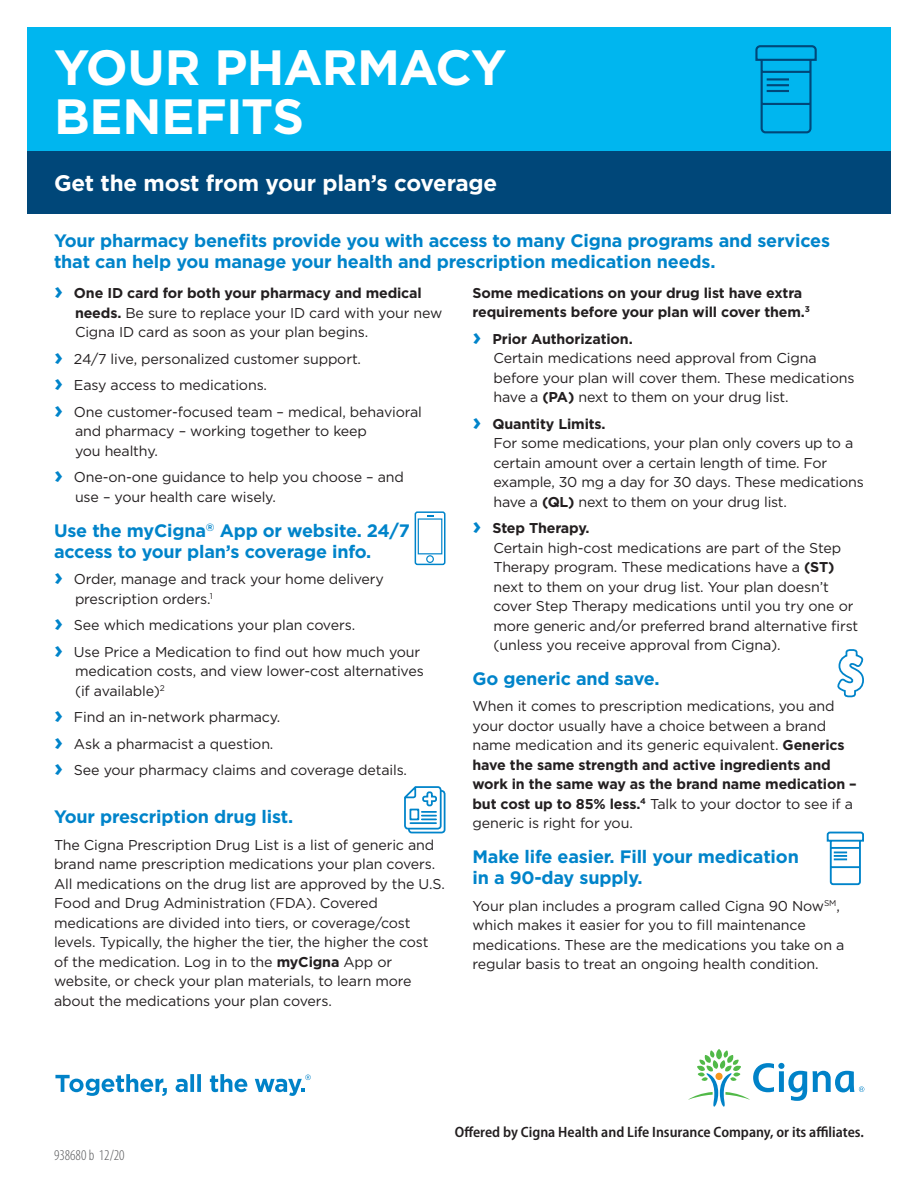
<style>
.page{position:relative;width:918px;height:1188px;background:#fff}
.page>*{position:absolute;margin:0;border:0;box-sizing:border-box;transform-origin:0 0}
.Headline_bold_40_45{font:700 49.5px/49.5px "Gotham";letter-spacing:-.015em;color:#fff}
.Subheadline_bold_14{font:700 22.5px "Gotham";letter-spacing:-.01em;color:#fff}
.Bullet_copy_book_9_5{font:700 18px/21px "Gotham";letter-spacing:-.01em;color:#0084ca}
.Body_copy__book_9_5{font:700 18px/21px "Gotham";letter-spacing:-.01em;color:#0084ca}
.Offered_by_legal{font:600 semi-condensed 15px "Myriad Pro";color:#231f20}
.Legal_copy_Cat{font:300 condensed 15px "Myriad Pro";color:#57585a}
.Bullet_copy_book_9_5-2{font:14.25px/19.5px "Gotham";letter-spacing:-.01em;color:#231f20}
.Body_copy__book_9_5-2{font:14.25px/19.5px "Gotham";letter-spacing:-.01em;color:#231f20}
.Body_copy__book_9_5-3{font:700 14.25px/19.5px "Gotham";letter-spacing:-.01em;color:#231f20}
.s1{font-weight:700;font-size:24px;color:#0084ca}
.s2{font-weight:700}
</style>
<div class="page">
<div style="left:27px;top:27px;width:864px;height:187px;background:#00b6ef"></div>
<div style="left:27px;top:152px;width:864px;height:62px;background:#004779"></div>
<svg style="left:404px;top:786px;width:42px;height:48px"></svg>
<svg style="left:755px;top:45px;width:62px;height:89px"></svg>
<svg style="left:837px;top:649px;width:27px;height:49px"></svg>
<div style="left:415px;top:511px;width:31px;height:54px;border:2px solid #0084ca;border-radius:2px"></div>
<svg style="left:417px;top:515px;width:26px;height:49px"></svg>
<svg style="left:55px;top:1074px;width:112px;height:22px"></svg>
<svg style="left:176px;top:1074px;width:25px;height:18px"></svg>
<svg style="left:210px;top:1074px;width:37px;height:18px"></svg>
<svg style="left:255px;top:1075px;width:56px;height:21px"></svg>
<svg style="left:688px;top:1049px;width:176px;height:58px"></svg>
<svg style="left:826px;top:831px;width:38px;height:55px"></svg>
<p class="Headline_bold_40_45" style="left:54px;top:41px;width:454px">YOUR PHARMACY<br>BENEFITS</p>
<p class="Subheadline_bold_14" style="left:54px;top:170px;width:445px">Get the most from your plan’s coverage</p>
<p class="Body_copy__book_9_5" style="left:54px;top:230px;width:778px">Your pharmacy benefits provide you with access to many Cigna programs and services that can help you manage your health and prescription medication needs.</p>
<p class="Bullet_copy_book_9_5-2" style="left:75px;top:283px;width:369px;text-indent:-21px"><span class="s1">›</span> <span class="s2">One ID card for both your pharmacy and medical needs.</span> Be sure to replace your ID card with your new<br>Cigna ID card as soon as your plan begins.</p>
<p class="Bullet_copy_book_9_5-2" style="left:54px;top:349px;width:309px"><span class="s1">›</span> 24/7 live, personalized customer support.</p>
<p class="Bullet_copy_book_9_5-2" style="left:54px;top:375px;width:215px"><span class="s1">›</span> Easy access to medications.</p>
<p class="Bullet_copy_book_9_5-2" style="left:75px;top:402px;width:349px;text-indent:-21px"><span class="s1">›</span> One customer-focused team – medical, behavioral and pharmacy – working together to keep<br>you healthy.</p>
<p class="Bullet_copy_book_9_5-2" style="left:75px;top:467px;width:330px;text-indent:-21px"><span class="s1">›</span> One-on-one guidance to help you choose – and use – your health care wisely.</p>
<p class="Bullet_copy_book_9_5" style="left:54px;top:519px;width:357px">Use the myCigna<sup>®</sup> App or website. 24/7 access to your plan’s coverage info.</p>
<p class="Bullet_copy_book_9_5-2" style="left:75px;top:569px;width:310px;text-indent:-21px"><span class="s1">›</span> Order, manage and track your home delivery prescription orders.<sup>1</sup></p>
<p class="Bullet_copy_book_9_5-2" style="left:54px;top:615px;width:303px"><span class="s1">›</span> See which medications your plan covers.</p>
<p class="Bullet_copy_book_9_5-2" style="left:75px;top:642px;width:350px;text-indent:-21px"><span class="s1">›</span> Use Price a Medication to find out how much your medication costs, and view lower-cost alternatives (if available)<sup>2</sup></p>
<p class="Bullet_copy_book_9_5-2" style="left:54px;top:707px;width:228px"><span class="s1">›</span> Find an in-network pharmacy.</p>
<p class="Bullet_copy_book_9_5-2" style="left:54px;top:734px;width:221px"><span class="s1">›</span> Ask a pharmacist a question.</p>
<p class="Bullet_copy_book_9_5-2" style="left:54px;top:760px;width:355px"><span class="s1">›</span> See your pharmacy claims and coverage details.</p>
<p class="Bullet_copy_book_9_5" style="left:54px;top:806px;width:241px">Your prescription drug list.</p>
<p class="Body_copy__book_9_5-2" style="left:54px;top:835px;width:392px">The Cigna Prescription Drug List is a list of generic and brand name prescription medications your plan covers.<br>All medications on the drug list are approved by the U.S.<br>Food and Drug Administration (FDA). Covered medications are divided into tiers, or coverage/cost levels. Typically, the higher the tier, the higher the cost of the medication. Log in to the <span class="s2">myCigna</span> App or website, or check your plan materials, to learn more about the medications your plan covers.</p>
<p class="Body_copy__book_9_5-3" style="left:472px;top:283px;width:339px">Some medications on your drug list have extra requirements before your plan will cover them.<sup>3</sup></p>
<p class="Bullet_copy_book_9_5-2" style="left:494px;top:329px;width:363px;text-indent:-21px"><span class="s1">›</span> <span class="s2">Prior Authorization.<br></span>Certain medications need approval from Cigna before your plan will cover them. These medications have a <span class="s2">(PA)</span> next to them on your drug list.</p>
<p class="Bullet_copy_book_9_5-2" style="left:494px;top:414px;width:372px;text-indent:-21px"><span class="s1">›</span> <span class="s2">Quantity Limits.<br></span>For some medications, your plan only covers up to a certain amount over a certain length of time. For example, 30 mg a day for 30 days. These medications have a <span class="s2">(QL)</span> next to them on your drug list.</p>
<p class="Bullet_copy_book_9_5-2" style="left:494px;top:518px;width:366px;text-indent:-21px"><span class="s1">›</span> <span class="s2">Step Therapy.<br></span>Certain high-cost medications are part of the Step Therapy program. These medications have a <span class="s2">(ST) </span>next to them on your drug list. Your plan doesn’t cover Step Therapy medications until you try one or more generic and/or preferred brand alternative first (unless you receive approval from Cigna).</p>
<p class="Bullet_copy_book_9_5" style="left:472px;top:667px;width:189px">Go generic and save.</p>
<p class="Body_copy__book_9_5-2" style="left:472px;top:696px;width:386px">When it comes to prescription medications, you and your doctor usually have a choice between a brand name medication and its generic equivalent. <span class="s2">Generics have the same strength and active ingredients and work in the same way as the brand name medication – but cost up to 85% less.</span><sup>4</sup> Talk to your doctor to see if a generic is right for you.</p>
<p class="Bullet_copy_book_9_5" style="left:472px;top:846px;width:328px">Make life easier. Fill your medication in a 90-day supply.</p>
<p class="Body_copy__book_9_5-2" style="left:472px;top:895px;width:373px">Your plan includes a program called Cigna 90 Now<sup>SM</sup>, which makes it easier for you to fill maintenance medications. These are the medications you take on a regular basis to treat an ongoing health condition.</p>
<p class="Legal_copy_Cat" style="left:54px;top:1147px;width:72px">938680 b 12/20</p>
<p class="Offered_by_legal" style="left:455px;top:1124px;width:411px">Offered by Cigna Health and Life Insurance Company, or its affiliates.</p>
</div>
